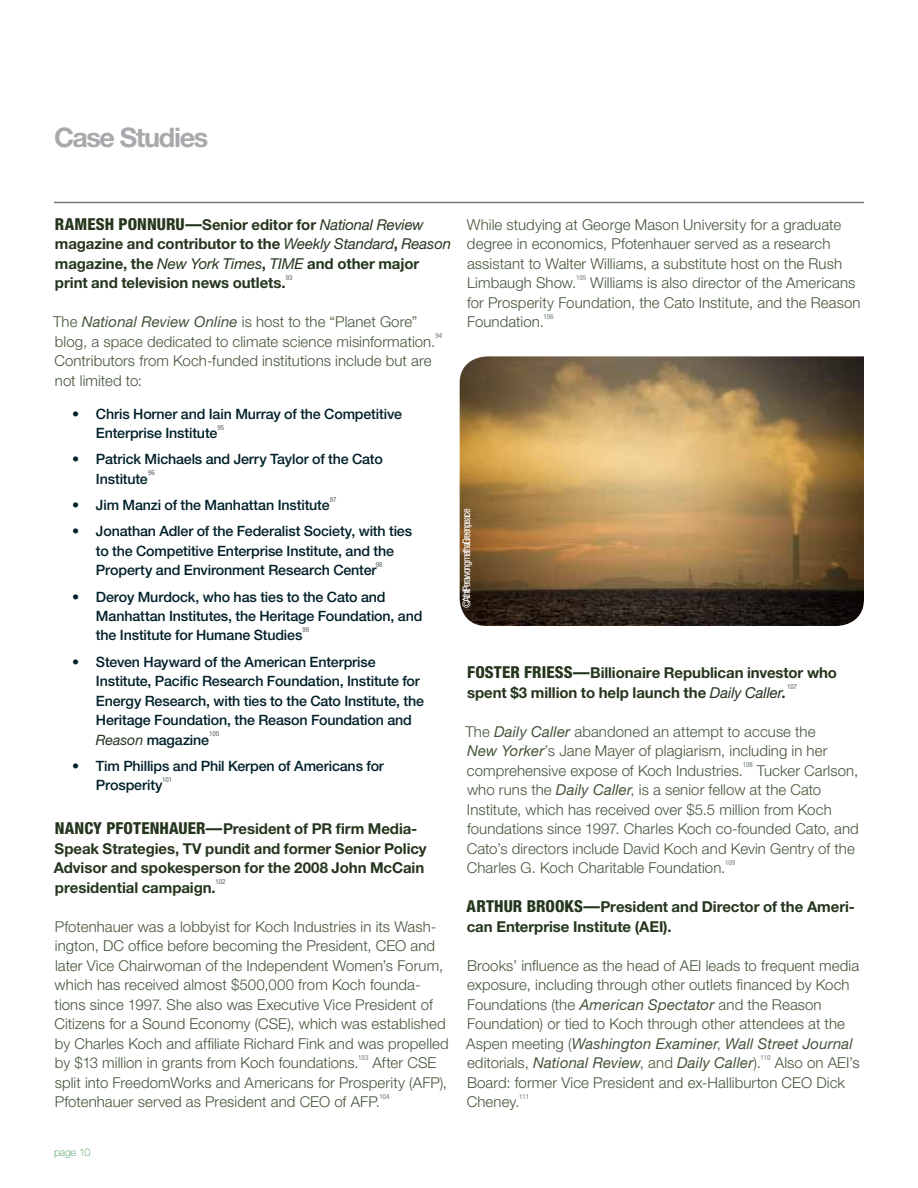
<style>
.page{position:relative;width:918px;height:1188px;background:#fff}
.page>*{position:absolute;margin:0;border:0;box-sizing:border-box;transform-origin:0 0}
.t1{font:700 27px "Helvetica Neue LT Pro";letter-spacing:-.05em;color:#a7a9ac}
.t2{font:300 15px/19.5px "Helvetica Neue LT Pro";letter-spacing:.005em;color:#45553b}
.t3{font:700 15px/19.5px "Helvetica Neue LT Pro";letter-spacing:-.005em;color:#25361e}
.t4{font:500 14.25px/19.5px "Helvetica Neue LT Pro";letter-spacing:-.01em;color:#012029}
.t5{font:condensed 10.5px "Helvetica Neue LT Pro";letter-spacing:-.115em;color:#fff}
.t6{font:100 10.5px "Helvetica Neue LT Pro";letter-spacing:.005em;color:#218a3c}
.t7{font:condensed 7.05px "Helvetica Neue LT Pro";color:#6d777d}
.t8{font:condensed 7.05px "Helvetica Neue LT Pro";color:#576066}
.s1{font-weight:800;font-stretch:condensed;font-size:16.5px}
.s2{font-weight:400;font-style:italic}
.s3{font-weight:400;font-style:italic;color:#25361e}
</style>
<div class="page">
<hr style="left:54px;top:202px;width:810px;height:1px;background:#6d777d">
<img style="left:460px;top:356px;width:404px;height:270px">
<h1 class="t1" style="left:54px;top:120px;width:156px">Case Studies</h1>
<p class="t3" style="left:55px;top:214px;width:398px"><span class="s1">RAMESH PONNURU—</span>Senior editor for <span class="s2">National Review </span>magazine and contributor to the <span class="s2">Weekly Standard</span>, <span class="s2">Reason </span>magazine, the <span class="s2">New York Times</span>, <span class="s2">TIME</span> and other major print and television news outlets.</p>
<p class="t8" style="left:286px;top:273px;width:8px">93</p>
<p class="t2" style="left:53px;top:312px;width:384px">The <span class="s2">National Review Online</span> is host to the “Planet Gore” blog, a space dedicated to climate science misinformation.</p>
<p class="t7" style="left:435px;top:331px;width:8px">94</p>
<p class="t2" style="left:54px;top:351px;width:379px">Contributors from Koch-funded institutions include but are not limited to:</p>
<p class="t4" style="left:96px;top:404px;width:307px;text-indent:-24px">• Chris Horner and Iain Murray of the Competitive<br>Enterprise Institute</p>
<p class="t8" style="left:218px;top:423px;width:8px">95</p>
<p class="t4" style="left:96px;top:449px;width:288px;text-indent:-24px">• Patrick Michaels and Jerry Taylor of the Cato<br>Institute</p>
<p class="t8" style="left:148px;top:469px;width:8px">96</p>
<p class="t4" style="left:72px;top:495px;width:259px">• Jim Manzi of the Manhattan Institute</p>
<p class="t8" style="left:330px;top:495px;width:8px">97</p>
<p class="t4" style="left:96px;top:521px;width:318px;text-indent:-24px">• Jonathan Adler of the Federalist Society, with ties to the Competitive Enterprise Institute, and the<br>Property and Environment Research Center</p>
<p class="t8" style="left:376px;top:560px;width:8px">98</p>
<p class="t4" style="left:96px;top:587px;width:328px;text-indent:-24px">• Deroy Murdock, who has ties to the Cato and<br>Manhattan Institutes, the Heritage Foundation, and the Institute for Humane Studies</p>
<p class="t8" style="left:303px;top:625px;width:8px">99</p>
<p class="t4" style="left:96px;top:652px;width:329px;text-indent:-24px">• Steven Hayward of the American Enterprise Institute, Pacific Research Foundation, Institute for Energy Research, with ties to the Cato Institute, the Heritage Foundation, the Reason Foundation and <span class="s3">Reason</span> magazine</p>
<p class="t8" style="left:209px;top:730px;width:12px">100</p>
<p class="t4" style="left:96px;top:756px;width:290px;text-indent:-24px">• Tim Phillips and Phil Kerpen of Americans for<br>Prosperity</p>
<p class="t8" style="left:162px;top:775px;width:12px">101</p>
<p class="t3" style="left:54px;top:818px;width:374px"><span class="s1">NANCY PFOTENHAUER—</span>President of PR firm Media-Speak Strategies, TV pundit and former Senior Policy Advisor and spokesperson for the 2008 John McCain presidential campaign.</p>
<p class="t8" style="left:215px;top:877px;width:12px">102</p>
<p class="t2" style="left:54px;top:916px;width:396px">Pfotenhauer was a lobbyist for Koch Industries in its Wash&shy;ington, DC office before becoming the President, CEO and later Vice Chairwoman of the Independent Women’s Forum, which has received almost $500,000 from Koch founda&shy;tions since 1997. She also was Executive Vice President of Citizens for a Sound Economy (CSE), which was established by Charles Koch and affiliate Richard Fink and was propelled by $13 million in grants from Koch foundations.</p>
<p class="t7" style="left:358px;top:1053px;width:12px">103</p>
<p class="t2" style="left:55px;top:1053px;width:394px;text-indent:318px">After CSE split into FreedomWorks and Americans for Prosperity (AFP),<br>Pfotenhauer served as President and CEO of AFP.</p>
<p class="t7" style="left:380px;top:1092px;width:12px">104</p>
<p class="t2" style="left:467px;top:214px;width:377px">While studying at George Mason University for a graduate degree in economics, Pfotenhauer served as a research assistant to Walter Williams, a substitute host on the Rush Limbaugh Show.</p>
<p class="t7" style="left:576px;top:273px;width:12px">105</p>
<p class="t2" style="left:467px;top:273px;width:395px;text-indent:123px">Williams is also director of the Americans for Prosperity Foundation, the Cato Institute, and the Reason<br>Foundation.</p>
<p class="t7" style="left:543px;top:312px;width:12px">106</p>
<p class="t5" style="left:460px;top:608px;width:101px;rotate:-90deg">© AthitPerawongmetha /Greenpeace</p>
<p class="t3" style="left:467px;top:662px;width:372px"><span class="s1">FOSTER FRIESS—</span>Billionaire Republican investor who spent $3 million to help launch the <span class="s2">Daily Caller</span>.</p>
<p class="t8" style="left:787px;top:682px;width:12px">107</p>
<p class="t2" style="left:465px;top:721px;width:364px">The <span class="s2">Daily Caller</span> abandoned an attempt to accuse the<br><span class="s2">New Yorker</span>’s Jane Mayer of plagiarism, including in her comprehensive expose of Koch Industries.</p>
<p class="t7" style="left:743px;top:760px;width:12px">108</p>
<p class="t2" style="left:467px;top:760px;width:394px;text-indent:290px">Tucker Carlson, who runs the <span class="s2">Daily Caller</span>, is a senior fellow at the Cato Institute, which has received over $5.5 million from Koch foundations since 1997. Charles Koch co-founded Cato, and Cato’s directors include David Koch and Kevin Gentry of the Charles G. Koch Charitable Foundation.</p>
<p class="t7" style="left:725px;top:858px;width:12px">109</p>
<p class="t3" style="left:467px;top:896px;width:390px"><span class="s1">ARTHUR BROOKS—</span>President and Director of the Ameri&shy;can Enterprise Institute (AEI).</p>
<p class="t2" style="left:466px;top:955px;width:395px">Brooks’ influence as the head of AEI leads to frequent media exposure, including through other outlets financed by Koch Foundations (the <span class="s2">American Spectator</span> and the Reason Foundation) or tied to Koch through other attendees at the Aspen meeting (<span class="s2">Washington Examiner</span>, <span class="s2">Wall Street Journal </span>editorials, <span class="s2">National Review</span>, and <span class="s2">Daily Caller</span>).</p>
<p class="t7" style="left:760px;top:1053px;width:12px">110</p>
<p class="t2" style="left:467px;top:1053px;width:394px;text-indent:308px">Also on AEI’s<br>Board: former Vice President and ex-Halliburton CEO Dick<br>Cheney.</p>
<p class="t7" style="left:519px;top:1092px;width:12px">111</p>
<p class="t6" style="left:54px;top:1147px;width:38px">page 10</p>
</div>
